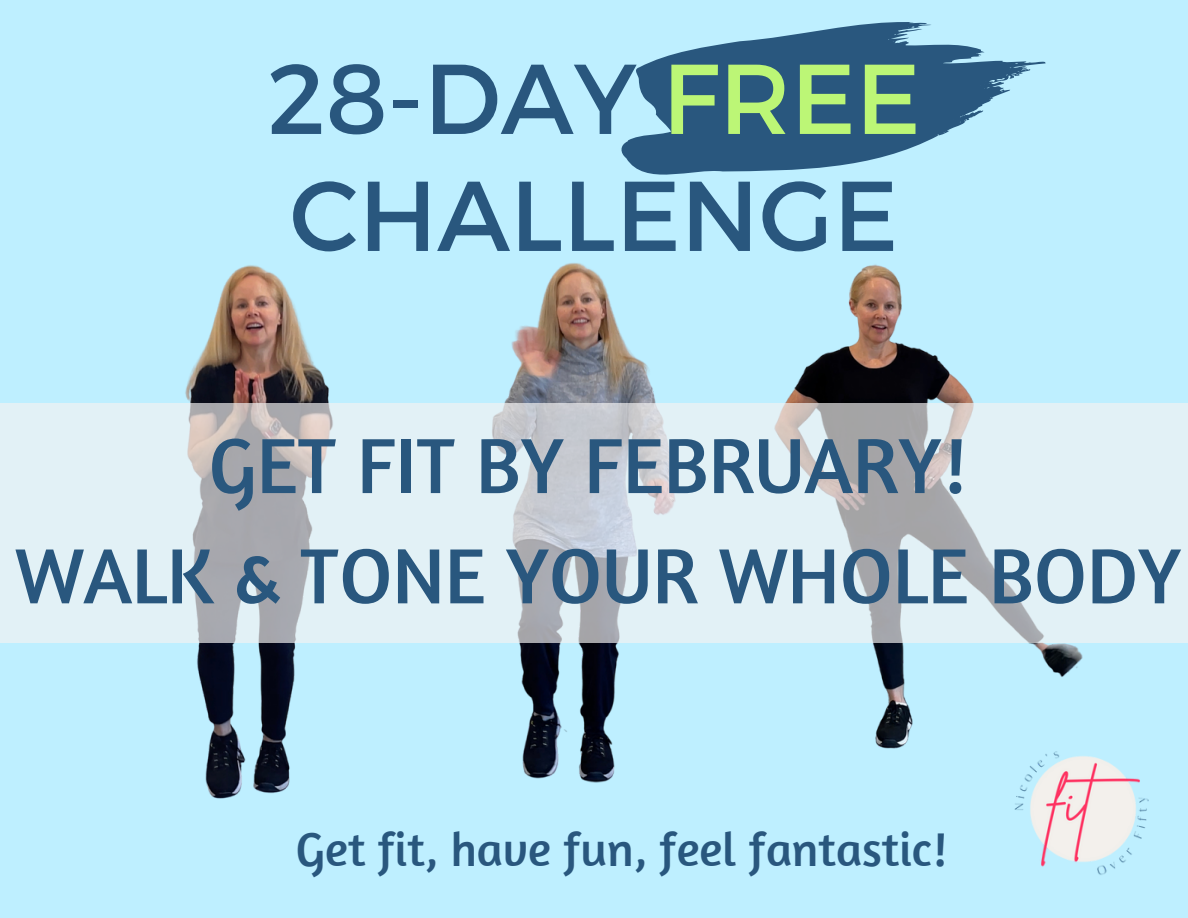
<style>
.page{position:relative;width:1188px;height:918px;background:#beefff}
.page>*{position:absolute;margin:0;border:0;box-sizing:border-box;transform-origin:0 0}
.t1{font:99px/117px "Montserrat";color:#29577e}
.t2{font:79.5px/110.2px "Amaranth";color:#29577e;text-align:center}
.t3{font:48.45px "Amaranth";color:#29577e}
.s1{color:#bcf676}
</style>
<div class="page">
<img style="left:92px;top:265px;width:349px;height:534px">
<img style="left:441px;top:263px;width:281px;height:520px">
<img style="left:722px;top:264px;width:440px;height:600px">
<svg style="left:622px;top:22px;width:424px;height:153px;fill:#29577e"></svg>
<svg style="left:0;top:404px;width:1188px;height:239px;background:#d5dfe4"></svg>
<p class="t1" style="left:267px;top:35px;width:655px">28-DAY <span class="s1">FREE<br></span>CHALLENGE</p>
<p class="t2" style="left:15px;top:409px;width:1168px">GET FIT BY FEBRUARY!<br>WALK &amp; TONE YOUR WHOLE BODY</p>
<p class="t3" style="left:296px;top:819px;width:653px">Get fit, have fun, feel fantastic!</p>
</div>
